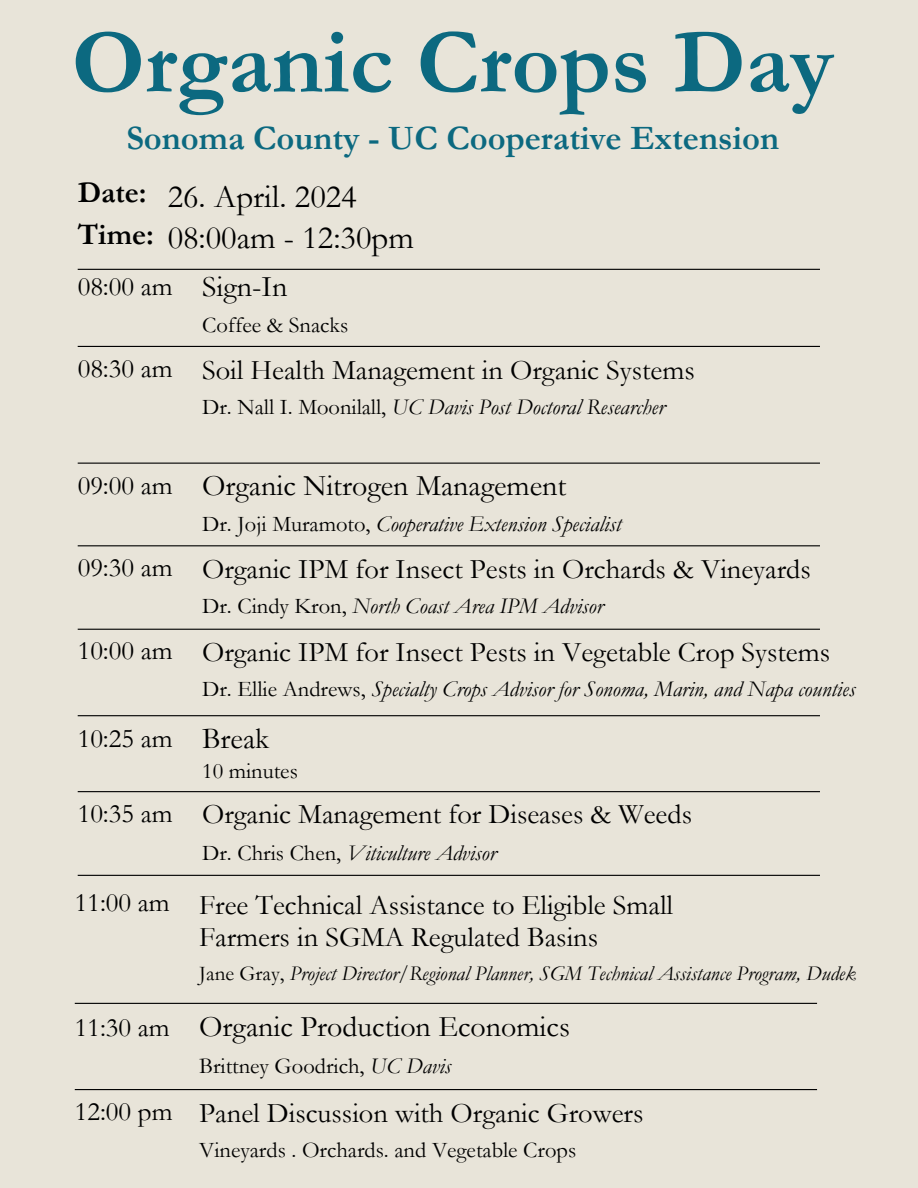
<style>
.page{position:relative;width:918px;height:1188px;background:#e8e4d9}
.page>*{position:absolute;margin:0;border:0;box-sizing:border-box;transform-origin:0 0}
.t1{font:700 93px "Garamond";color:#0c6980}
.t2{font:700 34.5px "Garamond";color:#0c6980}
.t3{font:33px "Garamond";color:#000}
.t4{font:30px "Garamond";color:#000}
.t5{font:700 30px "Garamond";color:#000}
.t6{font:28.5px/32.7px "Garamond";color:#000}
.t7{font:27px "Garamond";color:#000}
.t8{font:italic 22.5px "Garamond";color:#000}
.t9{font:22.5px "Garamond";color:#000}
.t10{font:italic 21px "Garamond";color:#000}
.s1{font-style:normal}
.s2{font-style:italic}
</style>
<div class="page">
<hr style="left:78px;top:269px;width:742px;height:1px;background:#000">
<hr style="left:78px;top:346px;width:742px;height:1px;background:#000">
<hr style="left:78px;top:463px;width:742px;height:1px;background:#000">
<hr style="left:78px;top:545px;width:742px;height:1px;background:#000">
<hr style="left:78px;top:629px;width:742px;height:1px;background:#000">
<hr style="left:78px;top:715px;width:742px;height:1px;background:#000">
<hr style="left:78px;top:791px;width:742px;height:1px;background:#000">
<hr style="left:78px;top:875px;width:742px;height:1px;background:#000">
<hr style="left:75px;top:1003px;width:742px;height:1px;background:#000">
<hr style="left:75px;top:1089px;width:742px;height:1px;background:#000">
<h1 class="t1" style="left:72px;top:12px;width:764px">Organic Crops Day</h1>
<h3 class="t2" style="left:126px;top:119px;width:654px">Sonoma County - UC Cooperative Extension</h3>
<p class="t3" style="left:168px;top:178px;width:190px">26. April. 2024</p>
<h5 class="t3" style="left:168px;top:220px;width:248px">08:00am - 12:30pm</h5>
<h2 class="t5" style="left:78px;top:177px;width:71px">Date:</h2>
<h4 class="t5" style="left:78px;top:218px;width:78px">Time:</h4>
<h3 class="t7" style="left:78px;top:272px;width:96px">08:00 am</h3>
<h4 class="t4" style="left:202px;top:270px;width:87px">Sign-In</h4>
<p class="t9" style="left:202px;top:313px;width:148px">Coffee &amp; Snacks</p>
<h5 class="t7" style="left:78px;top:354px;width:96px">08:30 am</h5>
<p class="t6" style="left:202px;top:354px;width:494px">Soil Health Management in Organic Systems</p>
<p class="t8" style="left:202px;top:394px;width:464px"><span class="s1">Dr. Nall I. Moonilall,</span> UC Davis Post Doctoral Researcher</p>
<h5 class="t7" style="left:78px;top:471px;width:96px">09:00 am</h5>
<p class="t4" style="left:202px;top:469px;width:366px">Organic Nitrogen Management</p>
<p class="t8" style="left:202px;top:512px;width:421px"><span class="s1">Dr. Joji Muramoto,</span> Cooperative Extension Specialist</p>
<h5 class="t7" style="left:78px;top:553px;width:96px">09:30 am</h5>
<p class="t6" style="left:202px;top:553px;width:610px">Organic IPM for Insect Pests in Orchards &amp; Vineyards</p>
<p class="t8" style="left:202px;top:593px;width:403px"><span class="s1">Dr. Cindy Kron,</span> North Coast Area IPM Advisor</p>
<p class="t7" style="left:78px;top:636px;width:96px">10:00 am</p>
<h5 class="t6" style="left:202px;top:636px;width:629px">Organic IPM for Insect Pests in Vegetable Crop Systems</h5>
<p class="t8" style="left:202px;top:677px;width:655px"><span class="s1">Dr. Ellie Andrews,</span> Specialty Crops Advisor for Sonoma, Marin, and Napa counties</p>
<h5 class="t7" style="left:78px;top:724px;width:96px">10:25 am</h5>
<p class="t4" style="left:202px;top:722px;width:69px">Break</p>
<p class="t7" style="left:78px;top:799px;width:96px">10:35 am</p>
<h5 class="t7" style="left:75px;top:888px;width:96px">11:00 am</h5>
<h5 class="t9" style="left:202px;top:758px;width:97px">10 minutes</h5>
<p class="t6" style="left:202px;top:798px;width:491px">Organic Management for Diseases &amp; Weeds</p>
<p class="t8" style="left:202px;top:841px;width:296px"><span class="s1">Dr. Chris Chen,</span> Viticulture Advisor</p>
<p class="t6" style="left:199px;top:889px;width:475px">Free Technical Assistance to Eligible Small<br>Farmers in SGMA Regulated Basins</p>
<p class="t10" style="left:199px;top:962px;width:658px"><span class="s1">Jane Gray,</span> Project Director/Regional Planner, SGM Technical Assistance Program, Dudek</p>
<p class="t7" style="left:75px;top:1012px;width:96px">11:30 am</p>
<p class="t4" style="left:199px;top:1010px;width:372px">Organic Production Economics</p>
<p class="t9" style="left:199px;top:1053px;width:253px">Brittney Goodrich, <span class="s2">UC Davis</span></p>
<p class="t7" style="left:75px;top:1097px;width:99px">12:00 pm</p>
<h5 class="t6" style="left:199px;top:1097px;width:446px">Panel Discussion with Organic Growers</h5>
<h5 class="t9" style="left:199px;top:1138px;width:379px">Vineyards . Orchards. and Vegetable Crops</h5>
</div>
